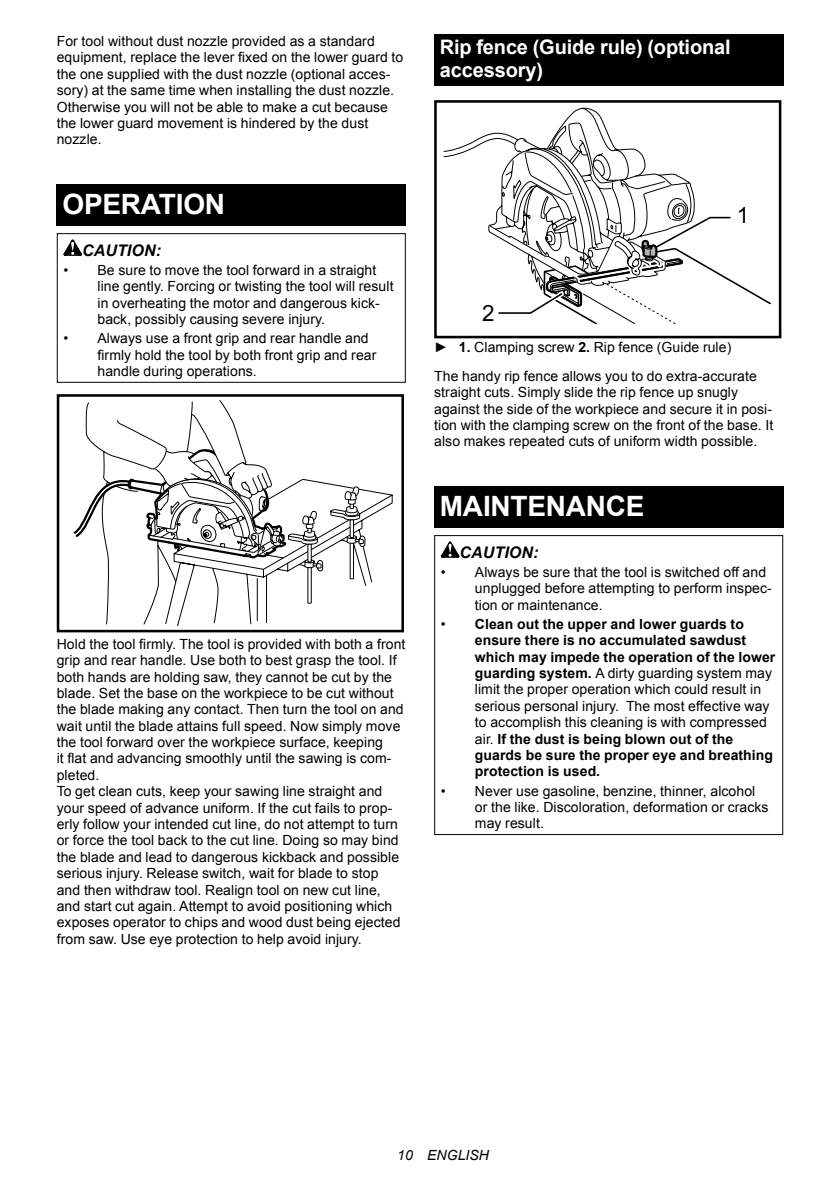
<style>
.page{position:relative;width:840px;height:1191px;background:#fff}
.page>*{position:absolute;margin:0;border:0;box-sizing:border-box;transform-origin:0 0}
.t1{font:700 28px "Arial";letter-spacing:-.01em;color:#fff}
.t2{font:22.4px "Arial";color:#000}
.t3{font:700 20px/23.4px "Arial";letter-spacing:-.01em;color:#fff}
.t4{font:italic 700 16px "Arial";letter-spacing:.005em;color:#000}
.t5{font:14px/16.4px "Arial";letter-spacing:.005em;color:#000}
.t6{font:700 14px/16.4px "Arial";letter-spacing:.005em;color:#000}
.t7{font:italic 14px "Arial";letter-spacing:.005em;color:#000}
.s1{font-weight:700}
.s2{font-weight:400}
</style>
<div class="page">
<div style="left:57px;top:184px;width:348px;height:41px;background:#000"></div>
<svg style="left:63px;top:239px;width:19px;height:17px"></svg>
<div style="left:57px;top:233px;width:348px;height:150px;border:1px solid #000"></div>
<svg style="left:73px;top:400px;width:320px;height:227px"></svg>
<div style="left:57px;top:394px;width:347px;height:238px;border:3px solid #000"></div>
<div style="left:434px;top:34px;width:348px;height:52px;background:#000"></div>
<div style="left:434px;top:100px;width:347px;height:238px;border:3px solid #000"></div>
<svg style="left:442px;top:108px;width:329px;height:230px"></svg>
<div style="left:434px;top:486px;width:348px;height:41px;background:#000"></div>
<svg style="left:440px;top:541px;width:19px;height:17px"></svg>
<div style="left:434px;top:535px;width:348px;height:300px;border:1px solid #000"></div>
<p class="t5" style="left:57px;top:34px;width:348px">For tool without dust nozzle provided as a standard equipment, replace the lever fixed on the lower guard to the one supplied with the dust nozzle (optional acces&shy;sory) at the same time when installing the dust nozzle.<br>Otherwise you will not be able to make a cut because the lower guard movement is hindered by the dust nozzle.</p>
<h1 class="t1" style="left:62px;top:193px;width:164px">OPERATION</h1>
<p class="t4" style="left:82px;top:241px;width:80px">CAUTION:</p>
<p class="t5" style="left:97px;top:262px;width:297px;text-indent:-34px">• Be sure to move the tool forward in a straight line gently. Forcing or twisting the tool will result in overheating the motor and dangerous kick&shy;back, possibly causing severe injury.</p>
<p class="t5" style="left:97px;top:330px;width:280px;text-indent:-34px">• Always use a front grip and rear handle and firmly hold the tool by both front grip and rear handle during operations.</p>
<p class="t5" style="left:57px;top:636px;width:350px">Hold the tool firmly. The tool is provided with both a front grip and rear handle. Use both to best grasp the tool. If both hands are holding saw, they cannot be cut by the blade. Set the base on the workpiece to be cut without the blade making any contact. Then turn the tool on and wait until the blade attains full speed. Now simply move the tool forward over the workpiece surface, keeping<br>it flat and advancing smoothly until the sawing is com&shy;pleted.<br>To get clean cuts, keep your sawing line straight and your speed of advance uniform. If the cut fails to prop&shy;erly follow your intended cut line, do not attempt to turn or force the tool back to the cut line. Doing so may bind the blade and lead to dangerous kickback and possible serious injury. Release switch, wait for blade to stop and then withdraw tool. Realign tool on new cut line, and start cut again. Attempt to avoid positioning which exposes operator to chips and wood dust being ejected from saw. Use eye protection to help avoid injury.</p>
<h3 class="t3" style="left:439px;top:37px;width:292px">Rip fence (Guide rule) (optional accessory)</h3>
<h2 class="t2" style="left:736px;top:203px;width:14px">1</h2>
<h2 class="t2" style="left:481px;top:300px;width:14px">2</h2>
<p class="t5" style="left:434px;top:333px;width:324px;line-height:28.8px">► <span class="s1">1.</span> Clamping screw <span class="s1">2.</span> Rip fence (Guide rule)<br>The handy rip fence allows you to do extra-accurate</p>
<p class="t5" style="left:434px;top:385px;width:340px">straight cuts. Simply slide the rip fence up snugly against the side of the workpiece and secure it in posi&shy;tion with the clamping screw on the front of the base. It also makes repeated cuts of uniform width possible.</p>
<h1 class="t1" style="left:439px;top:495px;width:206px">MAINTENANCE</h1>
<p class="t4" style="left:459px;top:543px;width:80px">CAUTION:</p>
<p class="t5" style="left:474px;top:564px;width:298px;text-indent:-34px">• Always be sure that the tool is switched off and unplugged before attempting to perform inspec&shy;tion or maintenance.</p>
<p class="t6" style="left:474px;top:617px;width:302px;text-indent:-34px"><span class="s2">•</span> Clean out the upper and lower guards to ensure there is no accumulated sawdust which may impede the operation of the lower guarding system. <span class="s2">A dirty guarding system may limit the proper operation which could result in serious personal injury. The most effective way to accomplish this cleaning is with compressed air.</span> If the dust is being blown out of the guards be sure the proper eye and breathing protection is used.</p>
<p class="t5" style="left:474px;top:782px;width:295px;text-indent:-34px">• Never use gasoline, benzine, thinner, alcohol or the like. Discoloration, deformation or cracks may result.</p>
<p class="t7" style="left:397px;top:1147px;width:93px">10 ENGLISH</p>
</div>
